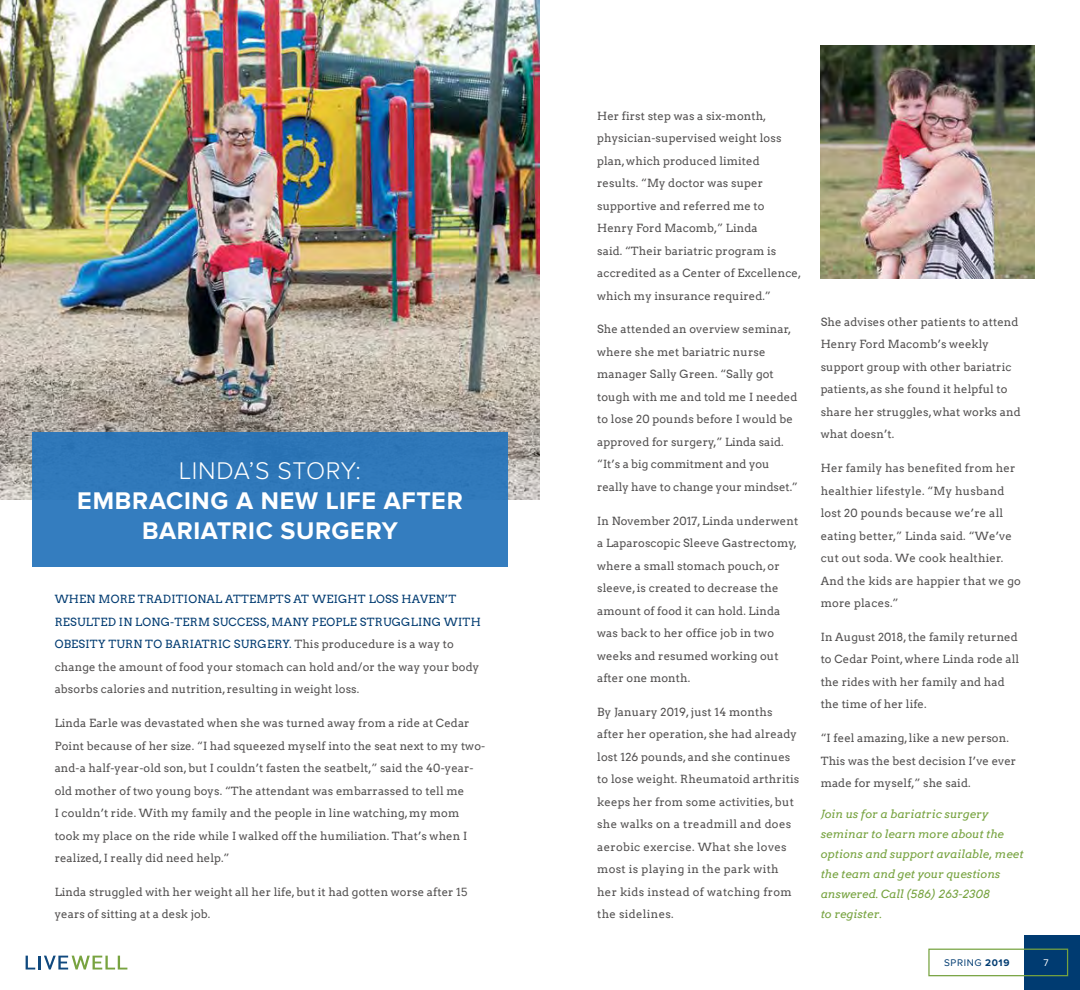
<style>
.page{position:relative;width:1080px;height:990px;background:#fff}
.page>*{position:absolute;margin:0;border:0;box-sizing:border-box;transform-origin:0 0}
.t1{font:700 25px/30px "Proxima Nova";letter-spacing:.025em;color:#fff;text-align:center}
.t2{font:300 25px "Proxima Nova";letter-spacing:.02em;color:#fff}
.t3{font:11.25px/22.5px "Arvo";letter-spacing:.01em;color:#525050}
.t4{font:italic 11.25px/20px "Arvo";color:#77a340}
.t5{font:10px "Proxima Nova";letter-spacing:.06em;color:#003b71}
.t6{font:10px "Proxima Nova";color:#fff}
.s1{color:#003b71}
.s2{font-weight:700}
</style>
<div class="page">
<div style="left:1024px;top:935px;width:56px;height:55px;background:#003b71"></div>
<svg style="left:26px;top:956px;width:9px;height:14px"></svg>
<hr style="left:38px;top:956px;width:3px;height:14px;background:#10497e">
<svg style="left:44px;top:956px;width:83px;height:14px"></svg>
<div style="left:928px;top:949px;width:140px;height:27px;border:1px solid #77a340"></div>
<img style="left:0;top:0;width:540px;height:499px">
<div style="left:32px;top:432px;width:476px;height:134px;background:#327bbd"></div>
<img style="left:821px;top:45px;width:214px;height:233px">
<h1 class="t2" style="left:179px;top:456px;width:184px">LINDA’S STORY:</h1>
<h1 class="t1" style="left:77px;top:486px;width:387px">EMBRACING A NEW LIFE AFTER<br>BARIATRIC SURGERY</h1>
<p class="t3" style="left:55px;top:588px;width:428px"><span class="s1">WHEN MORE TRADITIONAL ATTEMPTS AT WEIGHT LOSS HAVEN’T RESULTED IN LONG-TERM SUCCESS, MANY PEOPLE STRUGGLING WITH OBESITY TURN TO BARIATRIC SURGERY.</span> This producedure is a way to change the amount of food your stomach can hold and/or the way your body absorbs calories and nutrition, resulting in weight loss.</p>
<p class="t3" style="left:55px;top:712px;width:432px">Linda Earle was devastated when she was turned away from a ride at Cedar Point because of her size. “I had squeezed myself into the seat next to my two&shy;and-a half-year-old son, but I couldn’t fasten the seatbelt,” said the 40-year&shy;old mother of two young boys. “The attendant was embarrassed to tell me<br>I couldn’t ride. With my family and the people in line watching, my mom took my place on the ride while I walked off the humiliation. That’s when I realized, I really did need help.”</p>
<p class="t3" style="left:55px;top:881px;width:414px">Linda struggled with her weight all her life, but it had gotten worse after 15 years of sitting at a desk job.</p>
<p class="t3" style="left:597px;top:104px;width:206px">Her first step was a six-month, physician-supervised weight loss plan, which produced limited results. “My doctor was super supportive and referred me to<br>Henry Ford Macomb,” Linda<br>said. “Their bariatric program is accredited as a Center of Excellence, which my insurance required.”</p>
<p class="t3" style="left:597px;top:318px;width:202px">She attended an overview seminar, where she met bariatric nurse manager Sally Green. “Sally got tough with me and told me I needed to lose 20 pounds before I would be approved for surgery,” Linda said. “It’s a big commitment and you really have to change your mindset.”</p>
<p class="t3" style="left:597px;top:509px;width:203px">In November 2017, Linda underwent a Laparoscopic Sleeve Gastrectomy, where a small stomach pouch, or sleeve, is created to decrease the amount of food it can hold. Linda was back to her office job in two weeks and resumed working out after one month.</p>
<p class="t3" style="left:597px;top:701px;width:204px">By January 2019, just 14 months after her operation, she had already lost 126 pounds, and she continues to lose weight. Rheumatoid arthritis keeps her from some activities, but she walks on a treadmill and does aerobic exercise. What she loves most is playing in the park with her kids instead of watching from the sidelines.</p>
<p class="t3" style="left:821px;top:311px;width:201px">She advises other patients to attend<br>Henry Ford Macomb’s weekly support group with other bariatric patients, as she found it helpful to share her struggles, what works and what doesn’t.</p>
<p class="t3" style="left:821px;top:457px;width:202px">Her family has benefited from her healthier lifestyle. “My husband lost 20 pounds because we’re all eating better,” Linda said. “We’ve cut out soda. We cook healthier.<br>And the kids are happier that we go more places.”</p>
<p class="t3" style="left:821px;top:626px;width:200px">In August 2018, the family returned to Cedar Point, where Linda rode all the rides with her family and had the time of her life.</p>
<p class="t3" style="left:821px;top:727px;width:197px">“I feel amazing, like a new person.<br>This was the best decision I’ve ever made for myself,” she said.</p>
<p class="t4" style="left:821px;top:804px;width:204px">Join us for a bariatric surgery seminar to learn more about the options and support available, meet the team and get your questions answered. Call (586) 263-2308<br>to register.</p>
<p class="t5" style="left:944px;top:957px;width:67px">SPRING <span class="s2">2019</span></p>
<p class="t6" style="left:1043px;top:957px;width:7px">7</p>
</div>
